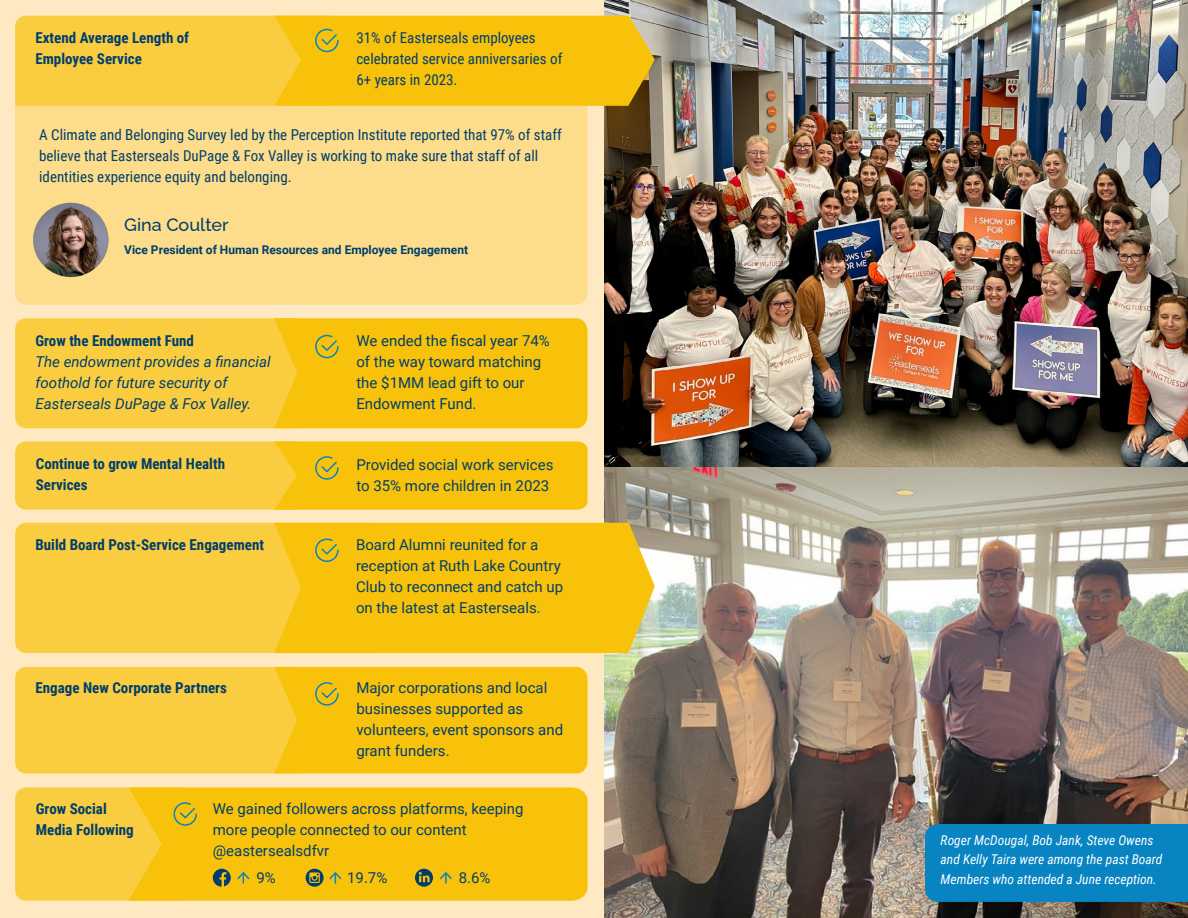
<style>
.page{position:relative;width:1188px;height:918px;background:#ffe9c2}
.page>*{position:absolute;margin:0;border:0;box-sizing:border-box;transform-origin:0 0}
.t1{font:500 18px "Raleway";color:#003e6b}
.t2{font:15px/21px "Roboto";color:#003e6b}
.t3{font:15px/21px "Roboto Condensed";color:#003e6b}
.t4{font:700 15px/21px "Roboto Condensed";color:#003e6b}
.t5{font:italic 15px/21px "Roboto";color:#003e6b}
.t6{font:italic 13.5px/19.5px "Roboto Condensed";color:#fff}
.t7{font:700 12px "Roboto";color:#003e6b}
</style>
<div class="page">
<img style="left:605px;top:0;width:583px;height:918px">
<div style="left:198px;top:787px;width:390px;height:114px;background:#f9c20a"></div>
<div style="left:15px;top:106px;width:573px;height:199px;background:#fddd8b"></div>
<div style="left:15px;top:523px;width:259px;height:130px;background:#facd41"></div>
<svg style="left:274px;top:523px;width:381px;height:130px;background:#f7c212"></svg>
<img style="left:33px;top:203px;width:76px;height:74px">
<svg style="left:15px;top:16px;width:640px;height:90px;background:#f6c524"></svg>
<svg style="left:15px;top:318px;width:573px;height:110px;background:#f9c725"></svg>
<svg style="left:15px;top:441px;width:573px;height:69px;background:#f8c726"></svg>
<svg style="left:314px;top:538px;width:25px;height:25px"></svg>
<svg style="left:15px;top:667px;width:573px;height:106px;background:#f9c724"></svg>
<svg style="left:15px;top:787px;width:183px;height:114px;background:#f8c933"></svg>
<svg style="left:213px;top:869px;width:38px;height:18px"></svg>
<svg style="left:306px;top:869px;width:37px;height:18px"></svg>
<svg style="left:415px;top:869px;width:39px;height:18px"></svg>
<div style="left:925px;top:824px;width:263px;height:78px;background:#0784c1"></div>
<p class="t4" style="left:35px;top:26px;width:155px">Extend Average Length of<br>Employee Service</p>
<p class="t3" style="left:356px;top:27px;width:208px">31% of Easterseals employees celebrated service anniversaries of<br>6+ years in 2023.</p>
<p class="t3" style="left:39px;top:124px;width:524px">A Climate and Belonging Survey led by the Perception Institute reported that 97% of staff believe that Easterseals DuPage &amp; Fox Valley is working to make sure that staff of all identities experience equity and belonging.</p>
<p class="t1" style="left:124px;top:210px;width:106px">Gina Coulter</p>
<p class="t7" style="left:124px;top:241px;width:345px">Vice President of Human Resources and Employee Engagement</p>
<p class="t4" style="left:35px;top:330px;width:160px">Grow the Endowment Fund</p>
<p class="t5" style="left:35px;top:351px;width:237px">The endowment provides a financial foothold for future security of<br>Easterseals DuPage &amp; Fox Valley.</p>
<p class="t2" style="left:356px;top:330px;width:195px">We ended the fiscal year 74% of the way toward matching the $1MM lead gift to our<br>Endowment Fund.</p>
<p class="t4" style="left:36px;top:453px;width:191px">Continue to grow Mental Health<br>Services</p>
<p class="t2" style="left:356px;top:454px;width:199px">Provided social work services to 35% more children in 2023</p>
<p class="t4" style="left:35px;top:534px;width:230px">Build Board Post-Service Engagement</p>
<p class="t2" style="left:356px;top:534px;width:209px">Board Alumni reunited for a reception at Ruth Lake Country<br>Club to reconnect and catch up on the latest at Easterseals.</p>
<p class="t4" style="left:35px;top:677px;width:193px">Engage New Corporate Partners</p>
<p class="t2" style="left:356px;top:677px;width:208px">Major corporations and local businesses supported as volunteers, event sponsors and grant funders.</p>
<p class="t4" style="left:36px;top:797px;width:99px">Grow Social<br>Media Following</p>
<p class="t2" style="left:213px;top:797px;width:312px">We gained followers across platforms, keeping more people connected to our content @eastersealsdfvr</p>
<p class="t2" style="left:256px;top:867px;width:21px">9%</p>
<p class="t2" style="left:347px;top:867px;width:42px">19.7%</p>
<p class="t2" style="left:459px;top:867px;width:33px">8.6%</p>
<p class="t6" style="left:941px;top:830px;width:223px">Roger McDougal, Bob Jank, Steve Owens and Kelly Taira were among the past Board<br>Members who attended a June reception.</p>
</div>
